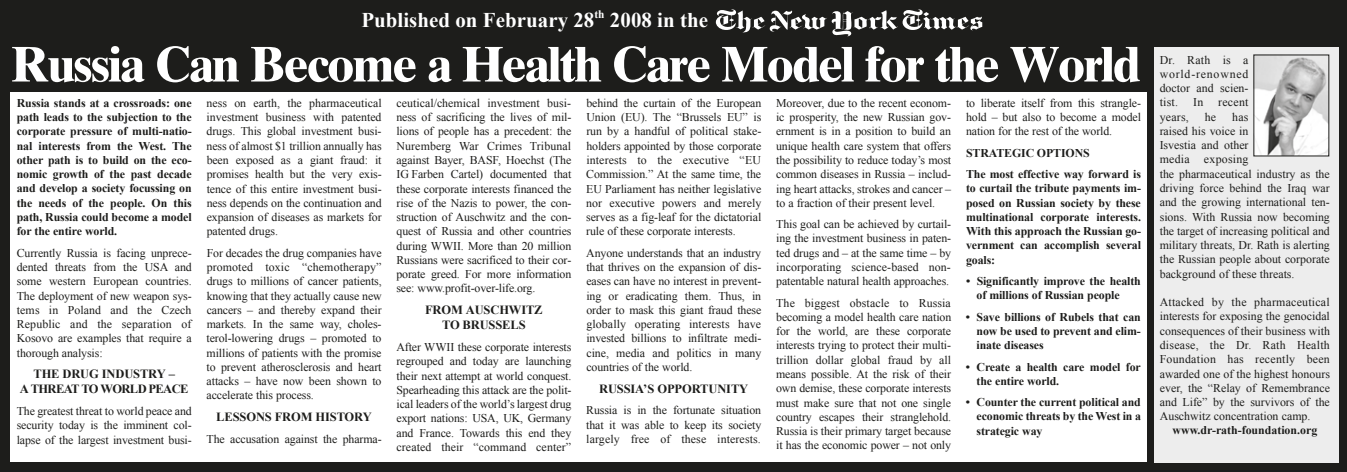
<style>
.page{position:relative;width:1347px;height:472px;background:#fff}
.page>*{position:absolute;margin:0;border:0;box-sizing:border-box;transform-origin:0 0}
.t1{font:700 50px "Times Ten";letter-spacing:-.04em;color:#fff}
.t2{font:700 20.88px "Times New Roman";letter-spacing:.005em;color:#fff}
.t3{font:700 12.5px/15px "Times New Roman";letter-spacing:-.01em;color:#1d1d1b;text-align:center}
.t4{font:700 12.5px/15px "Times New Roman";letter-spacing:-.05em;color:#1d1d1b;text-align:center}
.t5{font:11.88px/14.2px "Times New Roman";letter-spacing:-.01em;color:#1d1d1b;text-align:justify}
.t6{font:700 11.88px/14.2px "Times New Roman";letter-spacing:-.01em;color:#1d1d1b;text-align:justify}
.t7{font:700 11.38px "Times New Roman";color:#fff}
</style>
<div class="page">
<div style="left:0;top:36px;width:1346px;height:435px;background:#1d1d1b"></div>
<div style="left:11px;top:92px;width:1136px;height:369px;background:#fff"></div>
<div style="left:1154px;top:47px;width:184px;height:414px;background:#ededed"></div>
<img style="left:1255px;top:57px;width:72px;height:97px">
<div style="left:0;top:0;width:1346px;height:36px;background:#1d1d1b"></div>
<svg style="left:715px;top:9px;width:267px;height:27px"></svg>
<h2 class="t2" style="left:361px;top:6px;width:234px">Published on February 28</h2>
<p class="t7" style="left:594px;top:6px;width:12px">th</p>
<h2 class="t2" style="left:610px;top:6px;width:100px">2008 in the</h2>
<h1 class="t1" style="left:11px;top:34px;width:1131px">Russia Can Become a Health Care Model for the World</h1>
<p class="t5" style="left:1159px;top:52px;width:90px">Dr. Rath is a world-renowned doctor and scien&shy;tist.</p>
<p class="t5" style="left:1193px;top:95px;width:12px">In</p>
<p class="t5" style="left:1218px;top:95px;width:32px">recent</p>
<p class="t5" style="left:207px;top:95px;width:177px">ness on earth, the pharmaceutical investment business with patented drugs. This global investment busi&shy;ness of almost $1 trillion annually has been exposed as a giant fraud: it promises health but the very exis&shy;tence of this entire investment busi&shy;ness depends on the continuation and expansion of diseases as markets for patented drugs.</p>
<p class="t5" style="left:207px;top:245px;width:177px">For decades the drug companies have promoted toxic “chemotherapy” drugs to millions of cancer patients, knowing that they actually cause new cancers – and thereby expand their markets. In the same way, choles&shy;terol-lowering drugs – promoted to millions of patients with the promise to prevent atherosclerosis and heart attacks – have now been shown to accelerate this process.</p>
<p class="t3" style="left:216px;top:409px;width:157px">LESSONS FROM HISTORY</p>
<p class="t5" style="left:207px;top:431px;width:176px">The accusation against the pharma-</p>
<p class="t5" style="left:966px;top:95px;width:176px">to liberate itself from this strangle&shy;hold – but also to become a model nation for the rest of the world.</p>
<p class="t6" style="left:966px;top:142px;width:176px;line-height:21.1px">STRATEGIC OPTIONS<br>The most effective way forward is</p>
<p class="t6" style="left:966px;top:181px;width:176px">to curtail the tribute payments im&shy;posed on Russian society by these multinational corporate interests.<br>With this approach the Russian go&shy;vernment can accomplish several goals:</p>
<p class="t6" style="left:976px;top:273px;width:166px;text-indent:-10px">• Significantly improve the health of millions of Russian people</p>
<p class="t6" style="left:976px;top:309px;width:166px;text-indent:-11px">• Save billions of Rubels that can now be used to prevent and elim&shy;inate diseases</p>
<p class="t6" style="left:976px;top:359px;width:166px;text-indent:-11px">• Create a health care model for the entire world.</p>
<p class="t6" style="left:976px;top:394px;width:166px;text-indent:-11px">• Counter the current political and economic threats by the West in a strategic way</p>
<p class="t5" style="left:586px;top:95px;width:177px">behind the curtain of the European Union (EU). The “Brussels EU” is run by a handful of political stake&shy;holders appointed by those corporate interests to the executive “EU Commission.” At the same time, the EU Parliament has neither legislative nor executive powers and merely serves as a fig-leaf for the dictatorial rule of these corporate interests.</p>
<p class="t5" style="left:586px;top:245px;width:177px">Anyone understands that an industry that thrives on the expansion of dis&shy;eases can have no interest in prevent&shy;ing or eradicating them. Thus, in order to mask this giant fraud these globally operating interests have invested billions to infiltrate medi&shy;cine, media and politics in many countries of the world.</p>
<p class="t3" style="left:599px;top:380px;width:151px">RUSSIA’S OPPORTUNITY</p>
<p class="t5" style="left:586px;top:402px;width:177px">Russia is in the fortunate situation that it was able to keep its society largely free of these interests.</p>
<p class="t6" style="left:17px;top:95px;width:176px">Russia stands at a crossroads: one path leads to the subjection to the corporate pressure of multi-natio&shy;nal interests from the West. The other path is to build on the eco&shy;nomic growth of the past decade and develop a society focussing on the needs of the people. On this path, Russia could become a model for the entire world.</p>
<p class="t5" style="left:17px;top:245px;width:176px">Currently Russia is facing unprece&shy;dented threats from the USA and some western European countries.<br>The deployment of new weapon sys&shy;tems in Poland and the Czech Republic and the separation of Kosovo are examples that require a thorough analysis:</p>
<p class="t4" style="left:20px;top:366px;width:170px">THE DRUG INDUSTRY –<br>A THREAT TO WORLD PEACE</p>
<p class="t5" style="left:17px;top:403px;width:177px">The greatest threat to world peace and security today is the imminent col&shy;lapse of the largest investment busi-</p>
<p class="t5" style="left:396px;top:95px;width:177px">ceutical/chemical investment busi&shy;ness of sacrificing the lives of mil&shy;lions of people has a precedent: the Nuremberg War Crimes Tribunal against Bayer, BASF, Hoechst (The IG Farben Cartel) documented that these corporate interests financed the rise of the Nazis to power, the con&shy;struction of Auschwitz and the con&shy;quest of Russia and other countries during WWII. More than 20 million Russians were sacrificed to their cor&shy;porate greed. For more information see: www.profit-over-life.org.</p>
<p class="t3" style="left:425px;top:302px;width:119px">FROM AUSCHWITZ<br>TO BRUSSELS</p>
<p class="t5" style="left:396px;top:339px;width:177px">After WWII these corporate interests regrouped and today are launching their next attempt at world conquest.<br>Spearheading this attack are the polit&shy;ical leaders of the world’s largest drug export nations: USA, UK, Germany and France. Towards this end they created their “command center”</p>
<p class="t5" style="left:776px;top:95px;width:177px">Moreover, due to the recent econom&shy;ic prosperity, the new Russian gov&shy;ernment is in a position to build an unique health care system that offers the possibility to reduce today’s most common diseases in Russia – includ&shy;ing heart attacks, strokes and cancer – to a fraction of their present level.</p>
<p class="t5" style="left:776px;top:217px;width:176px">This goal can be achieved by curtail&shy;ing the investment business in paten&shy;ted drugs and – at the same time – by incorporating science-based non&shy;patentable natural health approaches.</p>
<p class="t5" style="left:776px;top:295px;width:177px">The biggest obstacle to Russia becoming a model health care nation for the world, are these corporate interests trying to protect their multi&shy;trillion dollar global fraud by all means possible. At the risk of their own demise, these corporate interests must make sure that not one single country escapes their stranglehold.<br>Russia is their primary target because it has the economic power – not only</p>
<p class="t5" style="left:1159px;top:109px;width:172px;text-align:left;text-indent:72px">has<br>raised his voice in<br>Isvestia and other<br>media exposing<br>the pharmaceutical industry as the driving force behind the Iraq war and the growing international ten&shy;sions. With Russia now becoming the target of increasing political and military threats, Dr. Rath is alerting the Russian people about corporate background of these threats.</p>
<p class="t5" style="left:1159px;top:294px;width:172px">Attacked by the pharmaceutical interests for exposing the genocidal consequences of their business with disease, the Dr. Rath Health Foundation has recently been awarded one of the highest honours ever, the “Relay of Remembrance and Life” by the survivors of the Auschwitz concentration camp.</p>
<p class="t6" style="left:1172px;top:422px;width:146px">www.dr-rath-foundation.org</p>
<p class="t5" style="left:1159px;top:109px;width:31px">years,</p>
<p class="t5" style="left:1204px;top:109px;width:13px">he</p>
</div>
